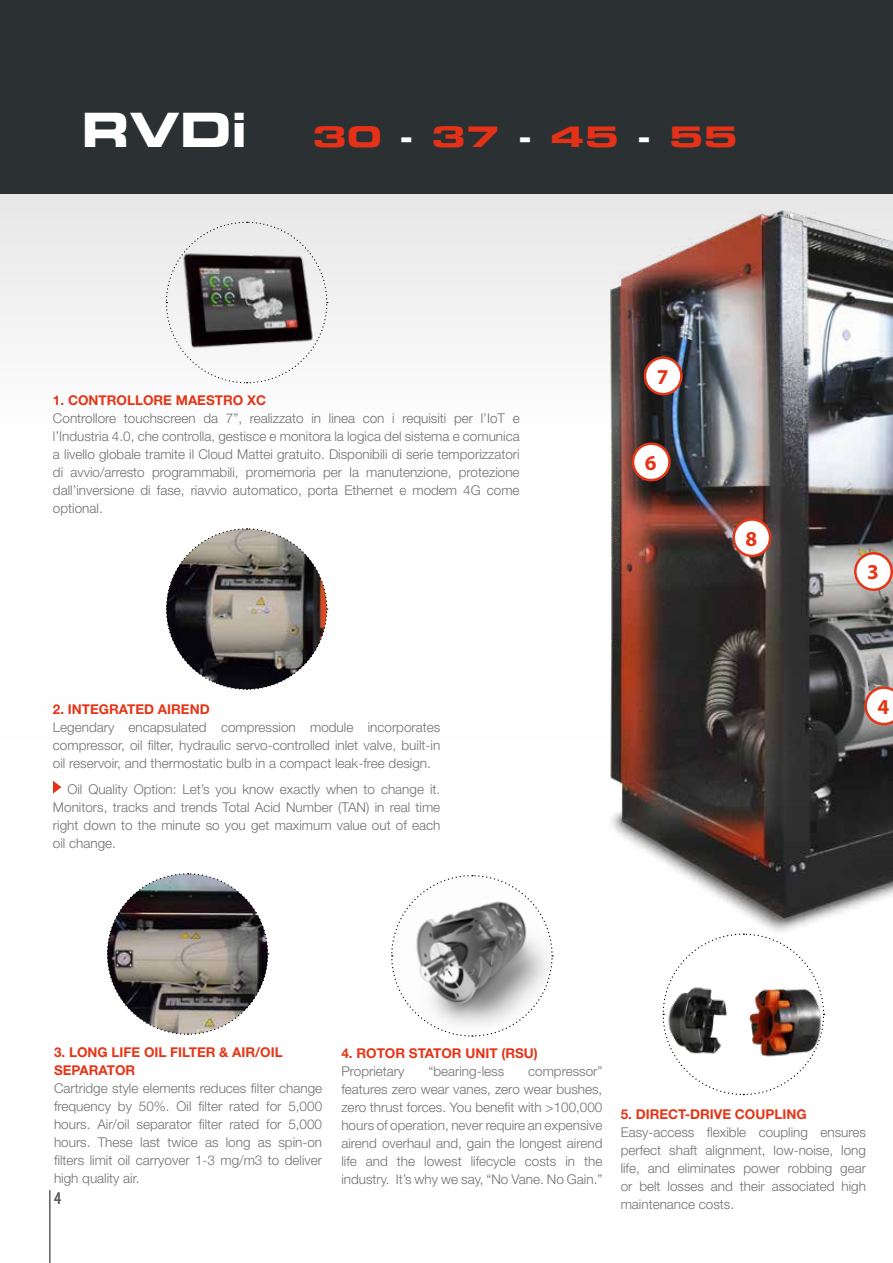
<style>
.page{position:relative;width:893px;height:1263px;background:#fff}
.page>*{position:absolute;margin:0;border:0;box-sizing:border-box;transform-origin:0 0}
.t1{font:46.65px "Eurostile Bold Extended Two";color:#fff}
.t2{font:27.9px "Eurostile Bold Extended Two";color:#e43117;scale:1.25 1}
.t3{font:700 21.3px "Myriad Pro";color:#e53517}
.t4{font:condensed 18px "Myriad Pro";color:#58585a}
.t5{font:300 13.5px/18px "Helvetica Neue LT Std";color:#707172;text-align:justify}
.t6{font:700 13.5px/18px "Helvetica Neue LT Std";color:#e53517}
.s1{color:#fff}
</style>
<div class="page">
<svg style="left:0;top:193px;width:893px;height:417px"></svg>
<img style="left:595px;top:195px;width:298px;height:737px">
<div style="left:0;top:0;width:893px;height:193px;background:#2b3032"></div>
<svg style="left:165px;top:221px;width:163px;height:163px"></svg>
<div style="left:645px;top:358px;width:36px;height:36px;background:#fff;border-radius:50%"></div>
<div style="left:644px;top:356px;width:39px;height:39px;border:3px solid #e53517;border-radius:50%"></div>
<svg style="left:662px;top:933px;width:163px;height:163px"></svg>
<svg style="left:165px;top:528px;width:163px;height:162px"></svg>
<div style="left:633px;top:444px;width:36px;height:36px;background:#fff;border-radius:50%"></div>
<div style="left:632px;top:442px;width:39px;height:39px;border:3px solid #e53517;border-radius:50%"></div>
<svg style="left:391px;top:875px;width:162px;height:162px"></svg>
<div style="left:855px;top:553px;width:37px;height:37px;background:#fff;border-radius:50%"></div>
<div style="left:854px;top:552px;width:39px;height:39px;border:3px solid #e53517;border-radius:50%"></div>
<svg style="left:864px;top:686px;width:29px;height:39px"></svg>
<svg style="left:106px;top:873px;width:163px;height:162px"></svg>
<div style="left:734px;top:519px;width:36px;height:37px;background:#fff;border-radius:50%"></div>
<div style="left:732px;top:518px;width:39px;height:39px;border:3px solid #e53517;border-radius:50%"></div>
<hr style="left:49px;top:1190px;width:1px;height:73px;background:#58585a">
<svg style="left:53px;top:781px;width:8px;height:13px"></svg>
<h1 class="t1" style="left:82px;top:97px;width:167px">RVDi</h1>
<h2 class="t2" style="left:313px;top:117px;width:342px">30 <span class="s1">-</span> 37 <span class="s1">-</span> 45 <span class="s1">-</span> 55</h2>
<h3 class="t3" style="left:657px;top:363px;width:13px">7</h3>
<p class="t6" style="left:53px;top:391px;width:215px">1. CONTROLLORE MAESTRO XC</p>
<p class="t5" style="left:53px;top:409px;width:468px">Controllore touchscreen da 7”, realizzato in linea con i requisiti per l’IoT e l’Industria 4.0, che controlla, gestisce e monitora la logica del sistema e comunica a livello globale tramite il Cloud Mattei gratuito. Disponibili di serie temporizzatori di avvio/arresto programmabili, promemoria per la manutenzione, protezione dall’inversione di fase, riavvio automatico, porta Ethernet e modem 4G come optional.</p>
<p class="t6" style="left:53px;top:700px;width:158px">2. INTEGRATED AIREND</p>
<p class="t5" style="left:53px;top:718px;width:389px">Legendary encapsulated compression module incorporates compressor, oil filter, hydraulic servo-controlled inlet valve, built-in oil reservoir, and thermostatic bulb in a compact leak-free design.</p>
<p class="t5" style="left:53px;top:779px;width:389px;text-indent:14px">Oil Quality Option: Let’s you know exactly when to change it.<br>Monitors, tracks and trends Total Acid Number (TAN) in real time right down to the minute so you get maximum value out of each oil change.</p>
<h3 class="t3" style="left:645px;top:449px;width:13px">6</h3>
<h3 class="t3" style="left:746px;top:525px;width:13px">8</h3>
<h3 class="t3" style="left:867px;top:558px;width:13px">3</h3>
<h3 class="t3" style="left:877px;top:693px;width:13px">4</h3>
<p class="t6" style="left:54px;top:1043px;width:230px">3. LONG LIFE OIL FILTER &amp; AIR/OIL<br>SEPARATOR</p>
<p class="t5" style="left:54px;top:1079px;width:270px">Cartridge style elements reduces filter change frequency by 50%. Oil filter rated for 5,000 hours. Air/oil separator filter rated for 5,000 hours. These last twice as long as spin-on filters limit oil carryover 1-3 mg/m3 to deliver high quality air.</p>
<h3 class="t4" style="left:54px;top:1187px;width:8px">4</h3>
<p class="t6" style="left:341px;top:1043px;width:198px">4. ROTOR STATOR UNIT (RSU)</p>
<p class="t5" style="left:341px;top:1061px;width:65px">Proprietary</p>
<p class="t5" style="left:428px;top:1061px;width:77px">“bearing-less</p>
<p class="t5" style="left:341px;top:1061px;width:263px;text-indent:187px">compressor” features zero wear vanes, zero wear bushes, zero thrust forces. You benefit with &gt;100,000 hours of operation, never require an expensive airend overhaul and, gain the longest airend life and the lowest lifecycle costs in the industry. It’s why we say, “No Vane. No Gain.”</p>
<p class="t6" style="left:621px;top:1105px;width:187px">5. DIRECT-DRIVE COUPLING</p>
<p class="t5" style="left:621px;top:1123px;width:247px">Easy-access flexible coupling ensures perfect shaft alignment, low-noise, long life, and eliminates power robbing gear or belt losses and their associated high maintenance costs.</p>
</div>
